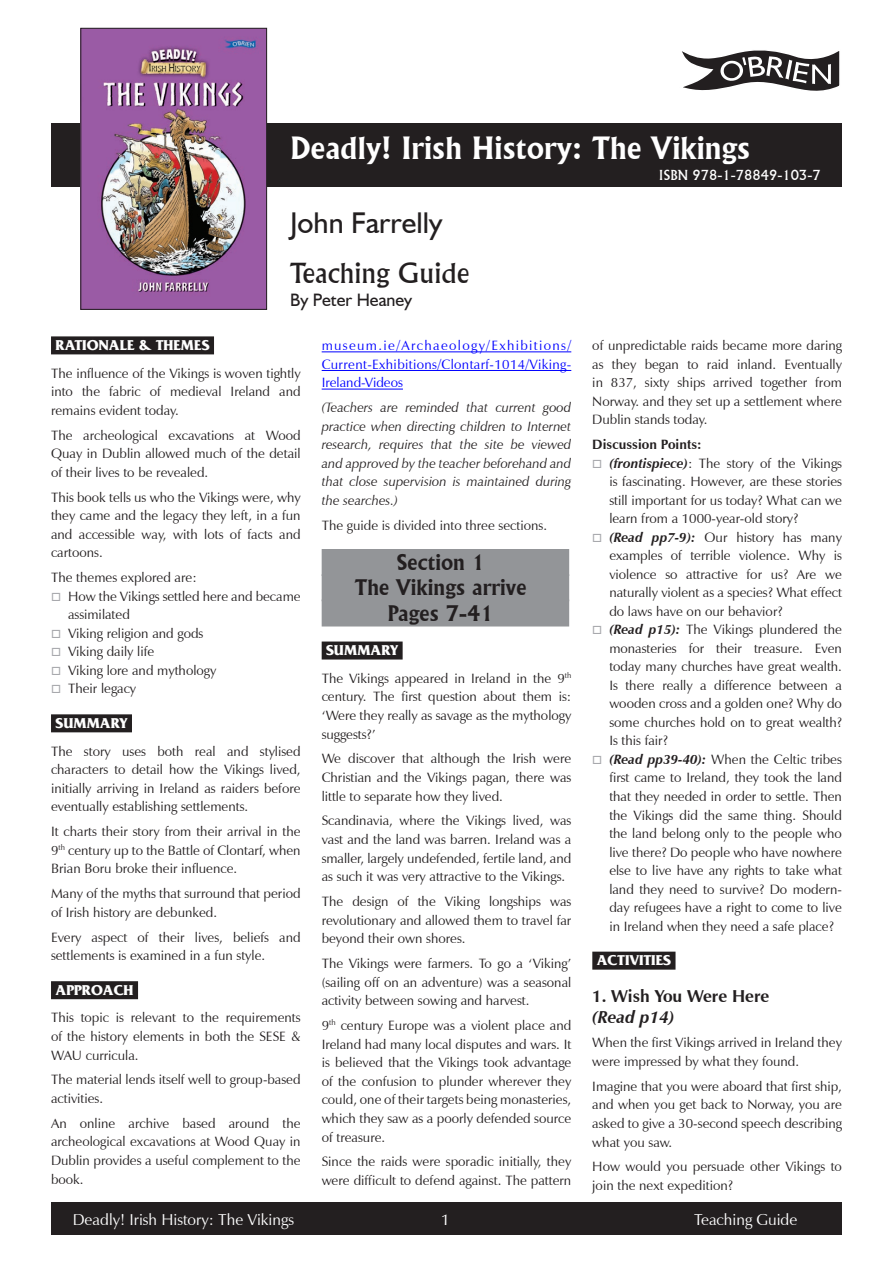
<style>
.page{position:relative;width:893px;height:1263px;background:#fff}
.page>*{position:absolute;margin:0;border:0;box-sizing:border-box;transform-origin:0 0}
.P1_Heading{font:700 30px "Flareserif 821 BT";color:#fff}
.P1_Author{font:30px "Humanist 521 BT";color:#231f20}
.P1_A_Classroom_Ex{font:27px "Flareserif 821 BT";color:#231f20}
.UNITS{font:700 21px/25.2px "Flareserif 821 BT";color:#231f20;text-align:center}
.P1_Guide_author{font:18px "Humanist 521 BT";color:#231f20}
.activities{font:700 17.25px/20.9px "Zapf Humanist 601 BT";color:#231f20}
.Z_FOOTER{font:15.75px "Zapf Humanist 601 BT";color:#fff}
.SUBHEADING{font:700 15px "France";color:#fff}
.Body_Text{font:13.5px/18.6px "Zapf Humanist 601 BT";color:#231f20;text-align:justify}
.Body_Text-2{font:italic 13.5px/18.6px "Zapf Humanist 601 BT";color:#231f20;text-align:justify}
.Body_Text-3{font:13.5px/18.6px "Zapf Humanist 601 BT";letter-spacing:.025em;color:#00f;text-align:justify}
.isbn{font:13.5px "Flareserif 821 BT";color:#fff}
.Body_Text-4{font:700 13.5px "Zapf Humanist 601 BT";color:#231f20}
.s1{font-weight:700;font-style:italic}
.s2{font-style:italic}
</style>
<div class="page">
<div style="left:51px;top:1202px;width:791px;height:33px;background:#231f20"></div>
<div style="left:51px;top:336px;width:163px;height:18px;background:#231f20"></div>
<div style="left:51px;top:714px;width:81px;height:18px;background:#231f20"></div>
<div style="left:51px;top:981px;width:87px;height:18px;background:#231f20"></div>
<hr style="left:322px;top:352px;width:249px;height:1px;background:#00f">
<hr style="left:322px;top:370px;width:249px;height:1px;background:#00f">
<hr style="left:322px;top:389px;width:81px;height:1px;background:#00f">
<div style="left:322px;top:549px;width:247px;height:27px;background:#939598"></div>
<div style="left:322px;top:574px;width:247px;height:27px;background:#939598"></div>
<div style="left:322px;top:599px;width:247px;height:27px;background:#939598"></div>
<div style="left:322px;top:641px;width:81px;height:18px;background:#231f20"></div>
<div style="left:592px;top:952px;width:83px;height:18px;background:#231f20"></div>
<div style="left:51px;top:123px;width:791px;height:64px;background:#231f20"></div>
<img style="left:82px;top:30px;width:183px;height:278px">
<div style="left:80px;top:28px;width:187px;height:282px;border:1px solid #231f20"></div>
<svg style="left:682px;top:50px;width:158px;height:41px"></svg>
<p class="P1_Heading" style="left:290px;top:129px;width:462px">Deadly! Irish History: The Vikings</p>
<p class="isbn" style="left:659px;top:167px;width:163px">ISBN 978-1-78849-103-7</p>
<p class="P1_Author" style="left:290px;top:205px;width:154px">John Farrelly</p>
<p class="P1_A_Classroom_Ex" style="left:290px;top:257px;width:181px">Teaching Guide</p>
<p class="P1_Guide_author" style="left:290px;top:288px;width:124px">By Peter Heaney</p>
<p class="SUBHEADING" style="left:56px;top:337px;width:155px">RATIONALE &amp; THEMES</p>
<p class="Body_Text" style="left:51px;top:364px;width:251px">The influence of the Vikings is woven tightly into the fabric of medieval Ireland and remains evident today.</p>
<p class="Body_Text" style="left:51px;top:426px;width:251px">The archeological excavations at Wood Quay in Dublin allowed much of the detail of their lives to be revealed.</p>
<p class="Body_Text" style="left:51px;top:488px;width:251px">This book tells us who the Vikings were, why they came and the legacy they left, in a fun and accessible way, with lots of facts and cartoons.</p>
<p class="Body_Text" style="left:51px;top:568px;width:147px">The themes explored are:</p>
<p class="Body_Text" style="left:68px;top:587px;width:234px">How the Vikings settled here and became assimilated</p>
<p class="Body_Text" style="left:68px;top:624px;width:137px">Viking religion and gods</p>
<p class="Body_Text" style="left:68px;top:642px;width:88px">Viking daily life</p>
<p class="Body_Text" style="left:68px;top:661px;width:150px">Viking lore and mythology</p>
<p class="Body_Text" style="left:68px;top:679px;width:70px">Their legacy</p>
<p class="SUBHEADING" style="left:56px;top:714px;width:73px">SUMMARY</p>
<p class="Body_Text" style="left:51px;top:742px;width:251px">The story uses both real and stylised characters to detail how the Vikings lived, initially arriving in Ireland as raiders before eventually establishing settlements.</p>
<p class="Body_Text" style="left:51px;top:822px;width:251px">It charts their story from their arrival in the 9<sup>th</sup> century up to the Battle of Clontarf, when Brian Boru broke their influence.</p>
<p class="Body_Text" style="left:51px;top:884px;width:251px">Many of the myths that surround that period of Irish history are debunked.</p>
<p class="Body_Text" style="left:51px;top:928px;width:251px">Every aspect of their lives, beliefs and settlements is examined in a fun style.</p>
<p class="SUBHEADING" style="left:56px;top:981px;width:80px">APPROACH</p>
<p class="Body_Text" style="left:51px;top:1008px;width:251px">This topic is relevant to the requirements of the history elements in both the SESE &amp; WAU curricula.</p>
<p class="Body_Text" style="left:51px;top:1070px;width:251px">The material lends itself well to group-based activities.</p>
<p class="Body_Text" style="left:51px;top:1114px;width:251px">An online archive based around the archeological excavations at Wood Quay in Dublin provides a useful complement to the book.</p>
<p class="Body_Text-3" style="left:322px;top:336px;width:251px">museum.ie/Archaeology/Exhibitions/ Current-Exhibitions/Clontarf-1014/Viking-Ireland-Videos</p>
<p class="Body_Text-2" style="left:322px;top:398px;width:251px">(Teachers are reminded that current good practice when directing children to Internet research, requires that the site be viewed and approved by the teacher beforehand and that close supervision is maintained during the searches.)</p>
<p class="Body_Text" style="left:322px;top:516px;width:227px">The guide is divided into three sections.</p>
<p class="UNITS" style="left:355px;top:549px;width:173px">Section 1<br>The Vikings arrive<br>Pages 7-41</p>
<p class="SUBHEADING" style="left:326px;top:642px;width:73px">SUMMARY</p>
<p class="Body_Text" style="left:322px;top:669px;width:251px">The Vikings appeared in Ireland in the 9<sup>th </sup>century. The first question about them is: ‘Were they really as savage as the mythology suggests?’</p>
<p class="Body_Text" style="left:322px;top:749px;width:251px">We discover that although the Irish were Christian and the Vikings pagan, there was little to separate how they lived.</p>
<p class="Body_Text" style="left:322px;top:811px;width:251px">Scandinavia, where the Vikings lived, was vast and the land was barren. Ireland was a smaller, largely undefended, fertile land, and as such it was very attractive to the Vikings.</p>
<p class="Body_Text" style="left:322px;top:892px;width:251px">The design of the Viking longships was revolutionary and allowed them to travel far beyond their own shores.</p>
<p class="Body_Text" style="left:322px;top:954px;width:251px">The Vikings were farmers. To go a ‘Viking’ (sailing off on an adventure) was a seasonal activity between sowing and harvest.</p>
<p class="Body_Text" style="left:322px;top:1016px;width:251px">9<sup>th</sup> century Europe was a violent place and Ireland had many local disputes and wars. It is believed that the Vikings took advantage of the confusion to plunder wherever they could, one of their targets being monasteries, which they saw as a poorly defended source of treasure.</p>
<p class="Body_Text" style="left:322px;top:1152px;width:251px">Since the raids were sporadic initially, they were difficult to defend against. The pattern</p>
<p class="Body_Text" style="left:592px;top:336px;width:251px">of unpredictable raids became more daring as they began to raid inland. Eventually in 837, sixty ships arrived together from Norway. and they set up a settlement where Dublin stands today.</p>
<p class="Body_Text-4" style="left:592px;top:436px;width:111px">Discussion Points:</p>
<p class="Body_Text" style="left:609px;top:454px;width:234px"><span class="s1">(frontispiece)</span>: The story of the Vikings is fascinating. However, are these stories still important for us today? What can we learn from a 1000-year-old story?</p>
<p class="Body_Text" style="left:609px;top:528px;width:234px"><span class="s1">(Read pp7-9):</span> Our history has many examples of terrible violence. Why is violence so attractive for us? Are we naturally violent as a species? What effect do laws have on our behavior?</p>
<p class="Body_Text" style="left:609px;top:620px;width:234px"><span class="s1">(Read p15):</span> The Vikings plundered the monasteries for their treasure. Even today many churches have great wealth.<br>Is there really a difference between a wooden cross and a golden one? Why do some churches hold on to great wealth?<br>Is this fair?</p>
<p class="Body_Text" style="left:609px;top:750px;width:234px"><span class="s1">(Read pp39-40):</span> When the Celtic tribes first came to Ireland, they took the land that they needed in order to settle. Then the Vikings did the same thing. Should the land belong only to the people who live there? Do people who have nowhere else to live have any rights to take what land they need to survive? Do modern&shy;day refugees have a right to come to live in Ireland when they need a safe place?</p>
<p class="SUBHEADING" style="left:597px;top:952px;width:76px">ACTIVITIES</p>
<p class="activities" style="left:592px;top:985px;width:179px">1. Wish You Were Here <span class="s2">(Read p14)</span></p>
<p class="Body_Text" style="left:592px;top:1033px;width:251px">When the first Vikings arrived in Ireland they were impressed by what they found.</p>
<p class="Body_Text" style="left:592px;top:1077px;width:251px">Imagine that you were aboard that first ship, and when you get back to Norway, you are asked to give a 30-second speech describing what you saw.</p>
<p class="Body_Text" style="left:592px;top:1157px;width:251px">How would you persuade other Vikings to join the next expedition?</p>
<p class="Z_FOOTER" style="left:73px;top:1210px;width:223px">Deadly! Irish History: The Vikings</p>
<p class="Z_FOOTER" style="left:441px;top:1210px;width:10px">1</p>
<p class="Z_FOOTER" style="left:694px;top:1210px;width:105px">Teaching Guide</p>
</div>
